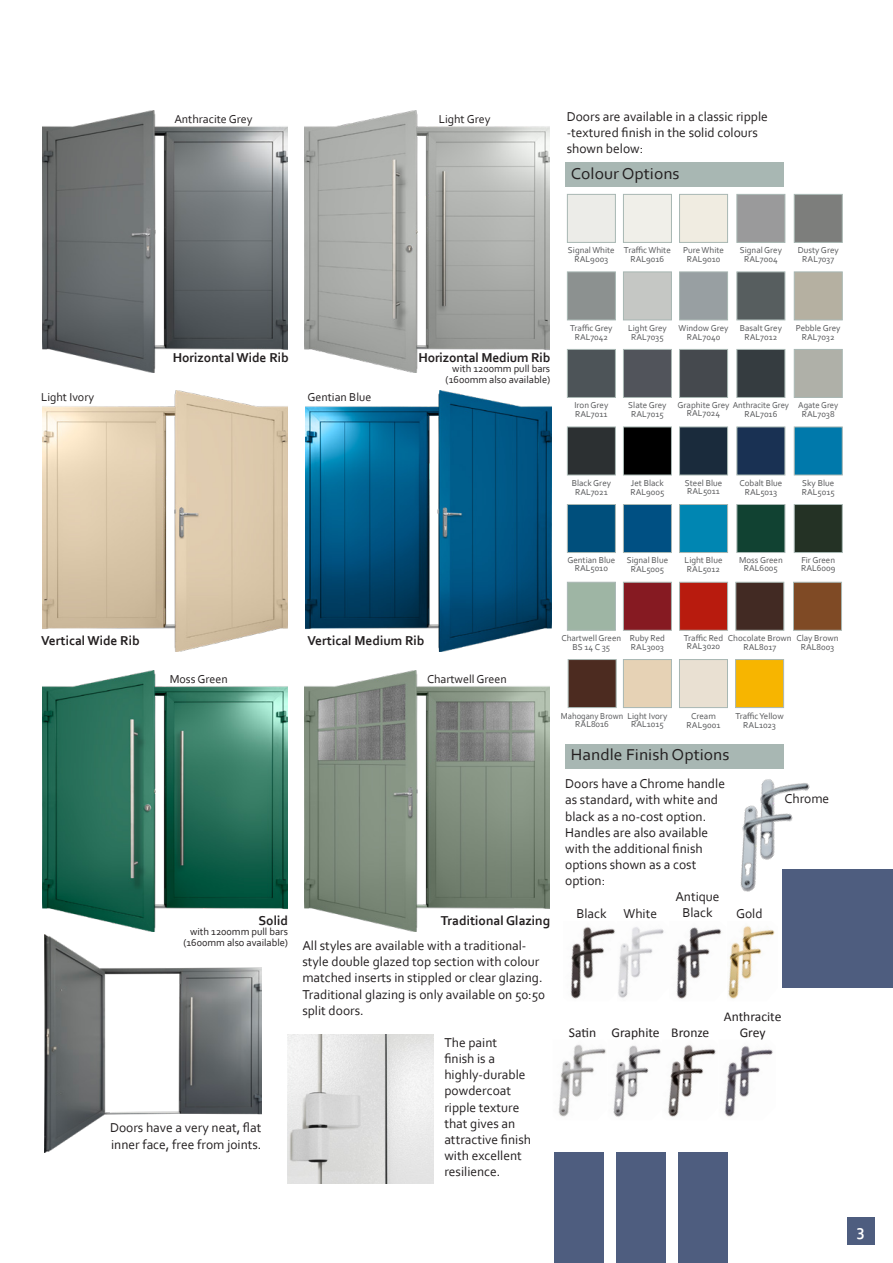
<style>
.page{position:relative;width:893px;height:1263px;background:#fff}
.page>*{position:absolute;margin:0;border:0;box-sizing:border-box;transform-origin:0 0}
.t1{font:16.5px "Corbel";color:#231f20;scale:1.06 1}
.t2{font:700 16.5px "Corbel";color:#fff}
.t3{font:13.5px/16.2px "Corbel";color:#231f20}
.t4{font:700 13.5px "Corbel";color:#231f20}
.t5{font:13.5px/16.2px "Calibri";color:#231f20;text-align:center}
.t6{font:12px "Corbel";color:#231f20}
.t7{font:10.5px/10.5px "Corbel";color:#231f20;text-align:right}
.t8{font:9px/9px "Corbel";color:#57585a;text-align:center}
.t9{font:9px/8.2px "Corbel";color:#57585a;text-align:center;scale:.95 1}
.t10{font:9px/9px "Corbel";color:#57585a;text-align:center;scale:.96 1}
</style>
<div class="page">
<div style="left:847px;top:1217px;width:28px;height:27px;background:#4e5d7f"></div>
<div style="left:555px;top:1152px;width:49px;height:111px;background:#4e5d7f"></div>
<div style="left:617px;top:1152px;width:49px;height:111px;background:#4e5d7f"></div>
<div style="left:678px;top:1152px;width:49px;height:111px;background:#4e5d7f"></div>
<img style="left:42px;top:111px;width:245px;height:261px">
<img style="left:42px;top:390px;width:245px;height:262px">
<img style="left:304px;top:111px;width:246px;height:261px">
<img style="left:306px;top:390px;width:245px;height:262px">
<img style="left:42px;top:670px;width:245px;height:262px">
<img style="left:304px;top:670px;width:246px;height:262px">
<img style="left:728px;top:926px;width:47px;height:73px">
<img style="left:45px;top:935px;width:216px;height:217px">
<img style="left:288px;top:1034px;width:146px;height:149px">
<div style="left:565px;top:163px;width:218px;height:24px;background:#a8b7b3"></div>
<div style="left:565px;top:744px;width:218px;height:24px;background:#a8b7b3"></div>
<img style="left:570px;top:926px;width:45px;height:73px">
<img style="left:676px;top:927px;width:46px;height:72px">
<svg style="left:618px;top:927px;width:46px;height:71px"></svg>
<img style="left:558px;top:1044px;width:48px;height:73px">
<img style="left:613px;top:1045px;width:48px;height:72px">
<img style="left:668px;top:1044px;width:48px;height:73px">
<svg style="left:724px;top:1045px;width:49px;height:72px"></svg>
<img style="left:740px;top:779px;width:93px;height:113px">
<div style="left:782px;top:870px;width:111px;height:118px;background:#4e5d7f"></div>
<div style="left:567px;top:194px;width:49px;height:49px;background:#ecece8;border:1px solid #a8b7b3"></div>
<div style="left:623px;top:194px;width:49px;height:49px;background:#f0efe9;border:1px solid #a8b7b3"></div>
<div style="left:736px;top:194px;width:49px;height:49px;background:#9a9a9b;border:1px solid #a8b7b3"></div>
<div style="left:794px;top:194px;width:49px;height:49px;background:#7d7e7c;border:1px solid #a8b7b3"></div>
<div style="left:679px;top:194px;width:49px;height:49px;background:#f0ece1;border:1px solid #a8b7b3"></div>
<div style="left:567px;top:504px;width:49px;height:49px;background:#004f7c;border:1px solid #a8b7b3"></div>
<div style="left:623px;top:504px;width:49px;height:49px;background:#005083;border:1px solid #a8b7b3"></div>
<div style="left:736px;top:504px;width:49px;height:49px;background:#114232;border:1px solid #a8b7b3"></div>
<div style="left:794px;top:504px;width:49px;height:49px;background:#243225;border:1px solid #a8b7b3"></div>
<div style="left:679px;top:504px;width:49px;height:49px;background:#0086b2;border:1px solid #a8b7b3"></div>
<div style="left:623px;top:659px;width:49px;height:49px;background:#e6d2b5;border:1px solid #a8b7b3"></div>
<div style="left:568px;top:659px;width:48px;height:49px;background:#4c2b20;border:1px solid #a8b7b3"></div>
<div style="left:679px;top:659px;width:49px;height:49px;background:#e9e0d2;border:1px solid #a8b7b3"></div>
<div style="left:735px;top:659px;width:49px;height:49px;background:#f7b500;border:1px solid #a8b7b3"></div>
<div style="left:567px;top:427px;width:49px;height:48px;background:#2c3032;border:1px solid #a8b7b3"></div>
<div style="left:623px;top:427px;width:49px;height:48px;background:#000;border:1px solid #a8b7b3"></div>
<div style="left:736px;top:427px;width:49px;height:48px;background:#193153;border:1px solid #a8b7b3"></div>
<div style="left:794px;top:427px;width:49px;height:48px;background:#0079ab;border:1px solid #a8b7b3"></div>
<div style="left:679px;top:427px;width:49px;height:48px;background:#1a2b3c;border:1px solid #a8b7b3"></div>
<div style="left:793px;top:582px;width:49px;height:49px;background:#7f4a25;border:1px solid #a8b7b3"></div>
<div style="left:623px;top:582px;width:49px;height:49px;background:#861a22;border:1px solid #a8b7b3"></div>
<div style="left:567px;top:582px;width:49px;height:49px;background:#9eb5a4;border:1px solid #a8b7b3"></div>
<div style="left:735px;top:582px;width:49px;height:49px;background:#422a23;border:1px solid #a8b7b3"></div>
<div style="left:679px;top:582px;width:49px;height:49px;background:#b81b0e;border:1px solid #a8b7b3"></div>
<div style="left:567px;top:272px;width:49px;height:48px;background:#8c9190;border:1px solid #a8b7b3"></div>
<div style="left:623px;top:272px;width:49px;height:48px;background:#c5c7c4;border:1px solid #a8b7b3"></div>
<div style="left:736px;top:272px;width:49px;height:48px;background:#575e5f;border:1px solid #a8b7b3"></div>
<div style="left:794px;top:272px;width:49px;height:48px;background:#b5b0a1;border:1px solid #a8b7b3"></div>
<div style="left:679px;top:272px;width:49px;height:48px;background:#989fa2;border:1px solid #a8b7b3"></div>
<div style="left:567px;top:349px;width:49px;height:49px;background:#4d5458;border:1px solid #a8b7b3"></div>
<div style="left:623px;top:349px;width:49px;height:49px;background:#51545b;border:1px solid #a8b7b3"></div>
<div style="left:736px;top:349px;width:49px;height:49px;background:#353c40;border:1px solid #a8b7b3"></div>
<div style="left:794px;top:349px;width:49px;height:49px;background:#afb0a8;border:1px solid #a8b7b3"></div>
<div style="left:679px;top:349px;width:49px;height:49px;background:#45494e;border:1px solid #a8b7b3"></div>
<p class="t6" style="left:174px;top:111px;width:80px">Anthracite Grey</p>
<p class="t6" style="left:439px;top:111px;width:53px">Light Grey</p>
<p class="t3" style="left:567px;top:108px;width:203px">Doors are available in a classic ripple -textured finish in the solid colours shown below:</p>
<p class="t1" style="left:571px;top:163px;width:104px">Colour Options</p>
<p class="t4" style="left:173px;top:349px;width:118px">Horizontal Wide Rib</p>
<p class="t6" style="left:41px;top:390px;width:55px">Light Ivory</p>
<p class="t6" style="left:307px;top:390px;width:65px">Gentian Blue</p>
<p class="t8" style="left:568px;top:246px;width:48px">Signal White<br>RAL9003</p>
<p class="t8" style="left:624px;top:246px;width:48px">Traffic White<br>RAL9016</p>
<p class="t8" style="left:740px;top:246px;width:44px">Signal Grey<br>RAL7004</p>
<p class="t8" style="left:798px;top:246px;width:42px">Dusty Grey<br>RAL7037</p>
<p class="t8" style="left:683px;top:246px;width:43px">Pure White<br>RAL9010</p>
<p class="t4" style="left:418px;top:349px;width:133px">Horizontal Medium Rib</p>
<p class="t7" style="left:446px;top:363px;width:106px">with 1200mm pull bars (1600mm also available)</p>
<p class="t8" style="left:570px;top:323px;width:44px">Traffic Grey<br>RAL7042</p>
<p class="t8" style="left:628px;top:323px;width:40px">Light Grey<br>RAL7035</p>
<p class="t8" style="left:740px;top:323px;width:44px">Basalt Grey<br>RAL7012</p>
<p class="t8" style="left:796px;top:323px;width:46px">Pebble Grey<br>RAL7032</p>
<p class="t8" style="left:678px;top:323px;width:52px">Window Grey<br>RAL7040</p>
<p class="t8" style="left:574px;top:401px;width:35px;text-align:left">Iron Grey<br>RAL7011</p>
<p class="t8" style="left:628px;top:401px;width:40px">Slate Grey<br>RAL7015</p>
<p class="t8" style="left:744px;top:410px;width:34px">RAL7016</p>
<p class="t10" style="left:798px;top:401px;width:43px">Agate Grey<br>RAL7038</p>
<p class="t8" style="left:687px;top:401px;width:104px;line-height:7.6px;text-align:left;text-indent:-9px">Graphite Grey Anthracite Grey<br>RAL7024</p>
<p class="t8" style="left:572px;top:478px;width:41px">Black Grey<br>RAL7021</p>
<p class="t8" style="left:630px;top:478px;width:36px;text-align:left">Jet Black<br>RAL9005</p>
<p class="t8" style="left:739px;top:478px;width:44px">Cobalt Blue<br>RAL5013</p>
<p class="t8" style="left:802px;top:478px;width:34px;text-align:left">Sky Blue<br>RAL5015</p>
<p class="t8" style="left:685px;top:479px;width:39px;line-height:7.6px;text-align:left">Steel Blue<br>RAL5011</p>
<p class="t8" style="left:567px;top:556px;width:49px;line-height:7.6px">Gentian Blue<br>RAL5010</p>
<p class="t8" style="left:627px;top:556px;width:43px">Signal Blue<br>RAL5005</p>
<p class="t8" style="left:739px;top:556px;width:45px;line-height:7.6px">Moss Green<br>RAL6005</p>
<p class="t8" style="left:801px;top:556px;width:36px;line-height:7.6px;text-align:left">Fir Green<br>RAL6009</p>
<p class="t8" style="left:685px;top:556px;width:39px;text-align:left">Light Blue<br>RAL5012</p>
<p class="t4" style="left:41px;top:632px;width:100px">Vertical Wide Rib</p>
<p class="t4" style="left:307px;top:632px;width:119px">Vertical Medium Rib</p>
<p class="t6" style="left:170px;top:672px;width:60px">Moss Green</p>
<p class="t6" style="left:427px;top:672px;width:81px">Chartwell Green</p>
<p class="t4" style="left:258px;top:912px;width:31px">Solid</p>
<p class="t7" style="left:183px;top:926px;width:106px">with 1200mm pull bars (1600mm also available)</p>
<p class="t4" style="left:441px;top:912px;width:111px">Traditional Glazing</p>
<p class="t3" style="left:302px;top:937px;width:244px">All styles are available with a traditional&shy;style double glazed top section with colour matched inserts in stippled or clear glazing.<br>Traditional glazing is only available on 50:50 split doors.</p>
<p class="t3" style="left:110px;top:1119px;width:153px">Doors have a very neat, flat inner face, free from joints.</p>
<p class="t3" style="left:444px;top:1034px;width:88px">The paint<br>finish is a highly-durable powdercoat ripple texture that gives an attractive finish with excellent resilience.</p>
<p class="t8" style="left:684px;top:634px;width:41px;line-height:7.6px">Traffic Red<br>RAL3020</p>
<p class="t8" style="left:796px;top:633px;width:44px">Clay Brown<br>RAL8003</p>
<p class="t8" style="left:561px;top:633px;width:61px">Chartwell Green<br>BS 14 C 35</p>
<p class="t8" style="left:728px;top:633px;width:65px">Chocolate Brown<br>RAL8017</p>
<p class="t8" style="left:630px;top:633px;width:37px;text-align:left">Ruby Red<br>RAL3003</p>
<p class="t9" style="left:561px;top:711px;width:67px">Mahogany Brown<br>RAL8016</p>
<p class="t8" style="left:687px;top:711px;width:35px">Cream<br>RAL9001</p>
<p class="t8" style="left:627px;top:711px;width:41px;line-height:8.2px">Light Ivory<br>RAL1015</p>
<p class="t8" style="left:735px;top:711px;width:50px">Traffic Yellow<br>RAL1023</p>
<p class="t1" style="left:571px;top:744px;width:151px">Handle Finish Options</p>
<p class="t3" style="left:565px;top:775px;width:161px">Doors have a Chrome handle as standard, with white and black as a no-cost option.<br>Handles are also available with the additional finish options shown as a cost option:</p>
<p class="t3" style="left:576px;top:905px;width:32px">Black</p>
<p class="t3" style="left:675px;top:888px;width:46px">Antique</p>
<p class="t3" style="left:623px;top:905px;width:35px">White</p>
<p class="t3" style="left:682px;top:904px;width:32px">Black</p>
<p class="t3" style="left:736px;top:905px;width:28px">Gold</p>
<p class="t3" style="left:784px;top:790px;width:46px">Chrome</p>
<p class="t5" style="left:569px;top:1024px;width:142px">Satin Graphite Bronze</p>
<p class="t5" style="left:724px;top:1008px;width:59px">Anthracite<br>Grey</p>
<p class="t2" style="left:857px;top:1221px;width:10px">3</p>
</div>
